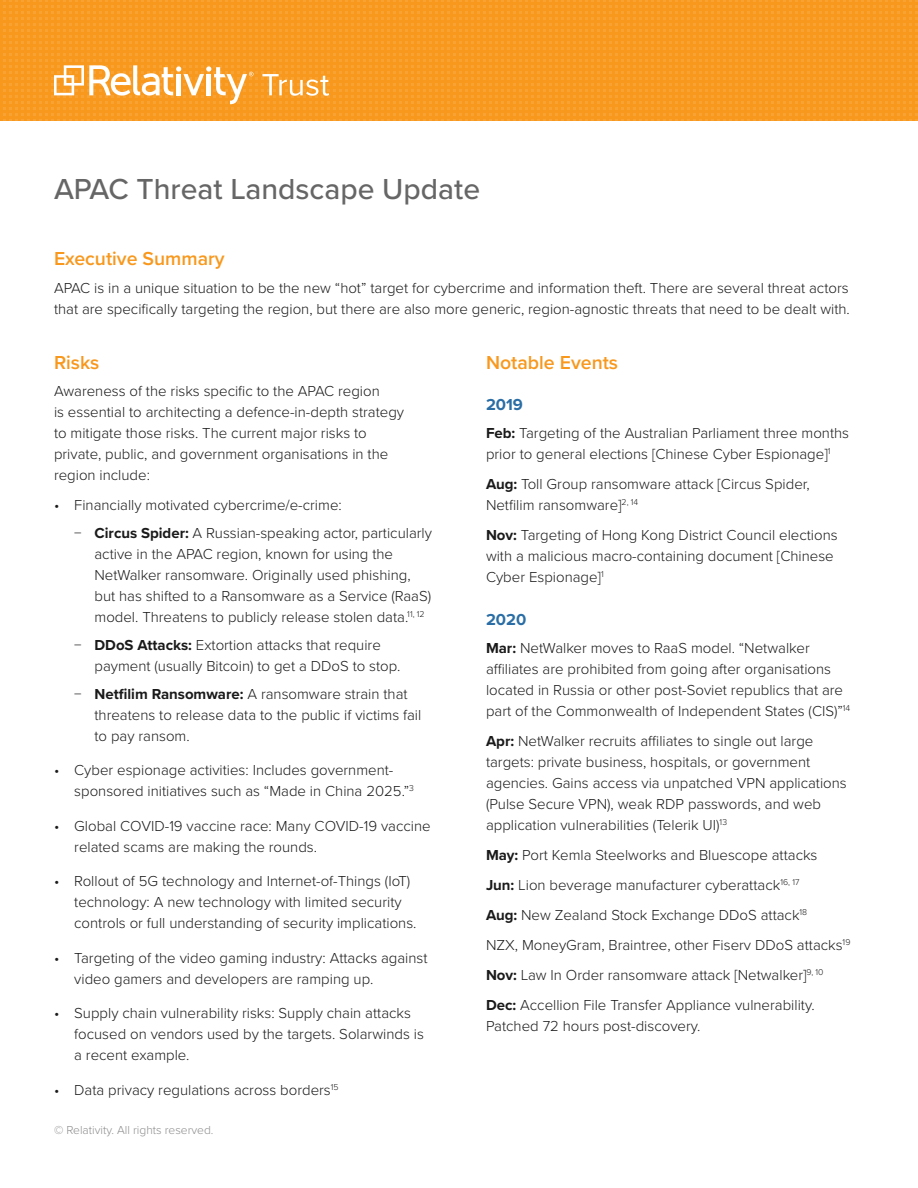
<style>
.page{position:relative;width:918px;height:1188px;background:#fff}
.page>*{position:absolute;margin:0;border:0;box-sizing:border-box;transform-origin:0 0}
.t1{font:500 30px "Proxima Nova";color:#666}
.Subhead_1{font:600 19.5px "Proxima Nova";color:#f8981d}
.Subhead_2{font:700 16.5px "Proxima Nova";color:#2a6ea5}
.Body_Copy{font:300 15px/21px "Proxima Nova";color:#1a1a1a}
.t2{font:300 12px "Proxima Nova";color:#8d8d8d}
.s1{font-weight:700}
</style>
<div class="page">
<svg style="left:0;top:0;width:918px;height:121px;background:#f89a22"></svg>
<svg style="left:54px;top:65px;width:200px;height:39px"></svg>
<svg style="left:262px;top:74px;width:67px;height:22px"></svg>
<p class="t1" style="left:54px;top:167px;width:428px">APAC Threat Landscape Update</p>
<p class="Subhead_1" style="left:54px;top:244px;width:172px">Executive Summary</p>
<p class="Body_Copy" style="left:54px;top:277px;width:797px">APAC is in a unique situation to be the new “hot” target for cybercrime and information theft. There are several threat actors that are specifically targeting the region, but there are also more generic, region-agnostic threats that need to be dealt with.</p>
<p class="Subhead_1" style="left:54px;top:348px;width:47px">Risks</p>
<p class="Body_Copy" style="left:54px;top:380px;width:352px">Awareness of the risks specific to the APAC region<br>is essential to architecting a defence-in-depth strategy to mitigate those risks. The current major risks to private, public, and government organisations in the region include:</p>
<p class="Body_Copy" style="left:54px;top:494px;width:289px">• Financially motivated cybercrime/e-crime:</p>
<p class="Body_Copy" style="left:94px;top:522px;width:339px;text-indent:-20px">− <span class="s1">Circus Spider:</span> A Russian-speaking actor, particularly active in the APAC region, known for using the NetWalker ransomware. Originally used phishing, but has shifted to a Ransomware as a Service (RaaS) model. Threatens to publicly release stolen data.<sup>11,</sup> <sup>12</sup></p>
<p class="Body_Copy" style="left:94px;top:634px;width:308px;text-indent:-20px">− <span class="s1">DDoS Attacks:</span> Extortion attacks that require payment (usually Bitcoin) to get a DDoS to stop.</p>
<p class="Body_Copy" style="left:94px;top:682px;width:328px;text-indent:-20px">− <span class="s1">Netfilim Ransomware:</span> A ransomware strain that threatens to release data to the public if victims fail to pay ransom.</p>
<p class="Body_Copy" style="left:74px;top:759px;width:341px;text-indent:-20px">• Cyber espionage activities: Includes government&shy;sponsored initiatives such as “Made in China 2025.”<sup>3</sup></p>
<p class="Body_Copy" style="left:74px;top:814px;width:358px;text-indent:-20px">• Global COVID-19 vaccine race: Many COVID-19 vaccine related scams are making the rounds.</p>
<p class="Body_Copy" style="left:74px;top:870px;width:344px;text-indent:-20px">• Rollout of 5G technology and Internet-of-Things (IoT) technology: A new technology with limited security controls or full understanding of security implications.</p>
<p class="Body_Copy" style="left:74px;top:946px;width:355px;text-indent:-20px">• Targeting of the video gaming industry: Attacks against video gamers and developers are ramping up.</p>
<p class="Body_Copy" style="left:74px;top:1002px;width:351px;text-indent:-20px">• Supply chain vulnerability risks: Supply chain attacks focused on vendors used by the targets. Solarwinds is a recent example.</p>
<p class="Body_Copy" style="left:54px;top:1078px;width:286px">• Data privacy regulations across borders<sup>15</sup></p>
<p class="Subhead_1" style="left:486px;top:348px;width:134px">Notable Events</p>
<p class="Subhead_2" style="left:486px;top:392px;width:38px">2019</p>
<p class="Body_Copy" style="left:486px;top:421px;width:365px"><span class="s1">Feb:</span> Targeting of the Australian Parliament three months prior to general elections [Chinese Cyber Espionage]<sup>1</sup></p>
<p class="Body_Copy" style="left:486px;top:472px;width:325px"><span class="s1">Aug:</span> Toll Group ransomware attack [Circus Spider,<br>Netfilim ransomware]<sup>2,</sup> <sup>14</sup></p>
<p class="Body_Copy" style="left:486px;top:523px;width:353px"><span class="s1">Nov:</span> Targeting of Hong Kong District Council elections with a malicious macro-containing document [Chinese<br>Cyber Espionage]<sup>1</sup></p>
<p class="Subhead_2" style="left:486px;top:607px;width:42px">2020</p>
<p class="Body_Copy" style="left:486px;top:637px;width:366px"><span class="s1">Mar:</span> NetWalker moves to RaaS model. “Netwalker affiliates are prohibited from going after organisations located in Russia or other post-Soviet republics that are part of the Commonwealth of Independent States (CIS)”<sup>14</sup></p>
<p class="Body_Copy" style="left:486px;top:730px;width:362px"><span class="s1">Apr:</span> NetWalker recruits affiliates to single out large targets: private business, hospitals, or government agencies. Gains access via unpatched VPN applications (Pulse Secure VPN), weak RDP passwords, and web application vulnerabilities (Telerik UI)<sup>13</sup></p>
<p class="Body_Copy" style="left:486px;top:844px;width:333px"><span class="s1">May:</span> Port Kemla Steelworks and Bluescope attacks</p>
<p class="Body_Copy" style="left:486px;top:874px;width:315px"><span class="s1">Jun:</span> Lion beverage manufacturer cyberattack<sup>16,</sup> <sup>17</sup></p>
<p class="Body_Copy" style="left:486px;top:904px;width:323px"><span class="s1">Aug:</span> New Zealand Stock Exchange DDoS attack<sup>18</sup></p>
<p class="Body_Copy" style="left:486px;top:934px;width:366px">NZX, MoneyGram, Braintree, other Fiserv DDoS attacks<sup>19</sup></p>
<p class="Body_Copy" style="left:486px;top:964px;width:339px"><span class="s1">Nov:</span> Law In Order ransomware attack [Netwalker]<sup>9,</sup> <sup>10</sup></p>
<p class="Body_Copy" style="left:486px;top:994px;width:330px"><span class="s1">Dec:</span> Accellion File Transfer Appliance vulnerability.<br>Patched 72 hours post-discovery.</p>
<p class="t2" style="left:54px;top:1121px;width:161px">© Relativity. All rights reserved.</p>
</div>
